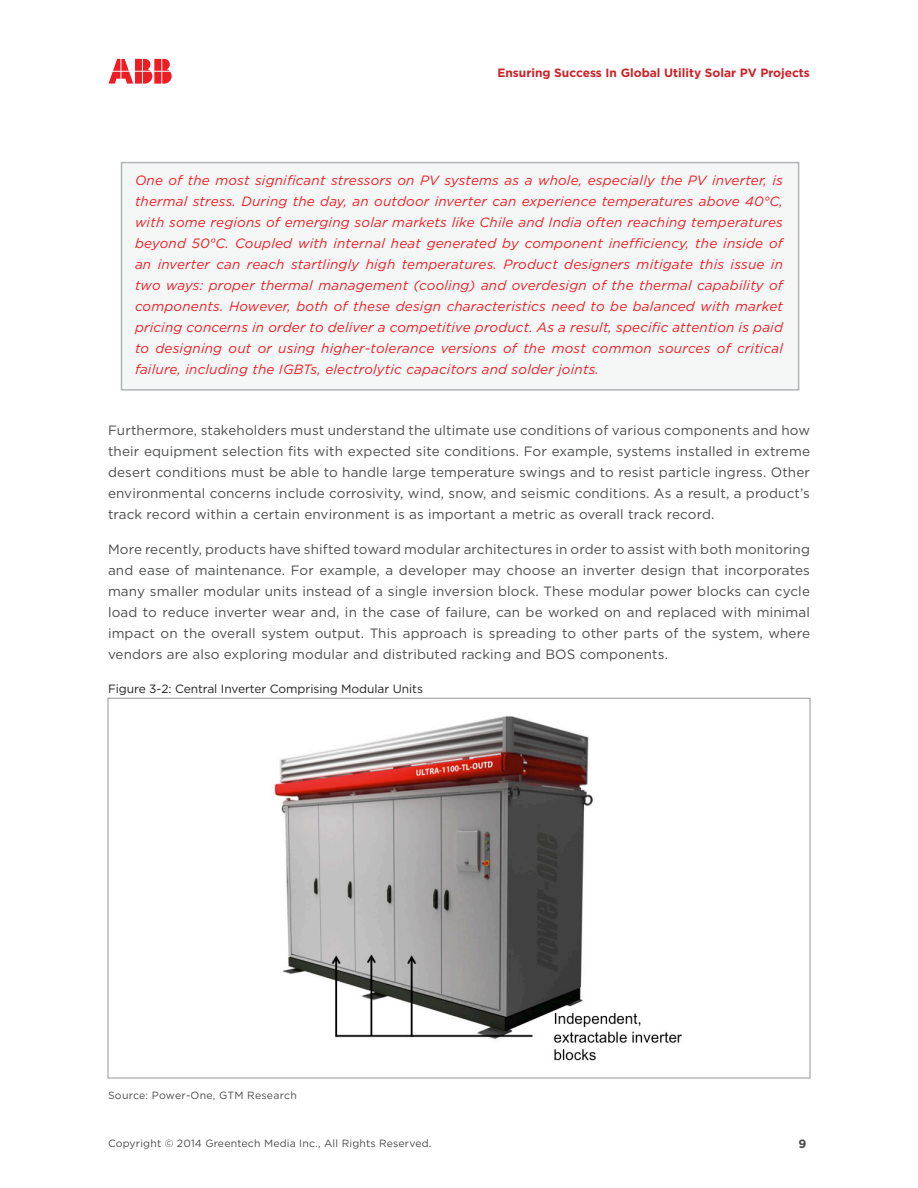
<style>
.page{position:relative;width:918px;height:1188px;background:#fff}
.page>*{position:absolute;margin:0;border:0;box-sizing:border-box;transform-origin:0 0}
.MAIN_BODY_COPY{font:13.5px/21px "Gotham";letter-spacing:.01em;color:#4b4c4d;text-align:justify}
.t1{font:italic 13.5px/21px "Gotham";letter-spacing:.015em;color:#ee1d23;text-align:justify}
.t2{font:12px "Gotham";letter-spacing:-.005em;color:#231f20}
.t3{font:700 12px "Gotham";color:#cc2229}
.t4{font:700 12px "Gotham";color:#4b4c4d}
.Source{font:10.5px "Gotham";letter-spacing:.015em;color:#4b4c4d}
</style>
<div class="page">
<svg style="left:109px;top:59px;width:63px;height:25px"></svg>
<div style="left:121px;top:162px;width:678px;height:229px;background:#f5f7f7;border:2px solid #b2b3b7"></div>
<img style="left:274px;top:716px;width:408px;height:345px">
<p class="t3" style="left:497px;top:65px;width:314px">Ensuring Success In Global Utility Solar PV Projects</p>
<p class="t1" style="left:135px;top:169px;width:650px">One of the most significant stressors on PV systems as a whole, especially the PV inverter, is thermal stress. During the day, an outdoor inverter can experience temperatures above 40°C, with some regions of emerging solar markets like Chile and India often reaching temperatures beyond 50°C. Coupled with internal heat generated by component inefficiency, the inside of an inverter can reach startlingly high temperatures. Product designers mitigate this issue in two ways: proper thermal management (cooling) and overdesign of the thermal capability of components. However, both of these design characteristics need to be balanced with market pricing concerns in order to deliver a competitive product. As a result, specific attention is paid to designing out or using higher-tolerance versions of the most common sources of critical failure, including the IGBTs, electrolytic capacitors and solder joints.</p>
<p class="MAIN_BODY_COPY" style="left:108px;top:420px;width:704px">Furthermore, stakeholders must understand the ultimate use conditions of various components and how their equipment selection fits with expected site conditions. For example, systems installed in extreme desert conditions must be able to handle large temperature swings and to resist particle ingress. Other environmental concerns include corrosivity, wind, snow, and seismic conditions. As a result, a product’s track record within a certain environment is as important a metric as overall track record.</p>
<p class="MAIN_BODY_COPY" style="left:108px;top:538px;width:704px">More recently, products have shifted toward modular architectures in order to assist with both monitoring and ease of maintenance. For example, a developer may choose an inverter design that incorporates many smaller modular units instead of a single inversion block. These modular power blocks can cycle load to reduce inverter wear and, in the case of failure, can be worked on and replaced with minimal impact on the overall system output. This approach is spreading to other parts of the system, where vendors are also exploring modular and distributed racking and BOS components.</p>
<p class="t2" style="left:108px;top:682px;width:317px">Figure 3-2: Central Inverter Comprising Modular Units</p>
<p class="Source" style="left:108px;top:1089px;width:190px">Source: Power-One, GTM Research</p>
<p class="Source" style="left:108px;top:1137px;width:325px">Copyright © 2014 Greentech Media Inc., All Rights Reserved.</p>
<p class="t4" style="left:799px;top:1136px;width:9px">9</p>
</div>
